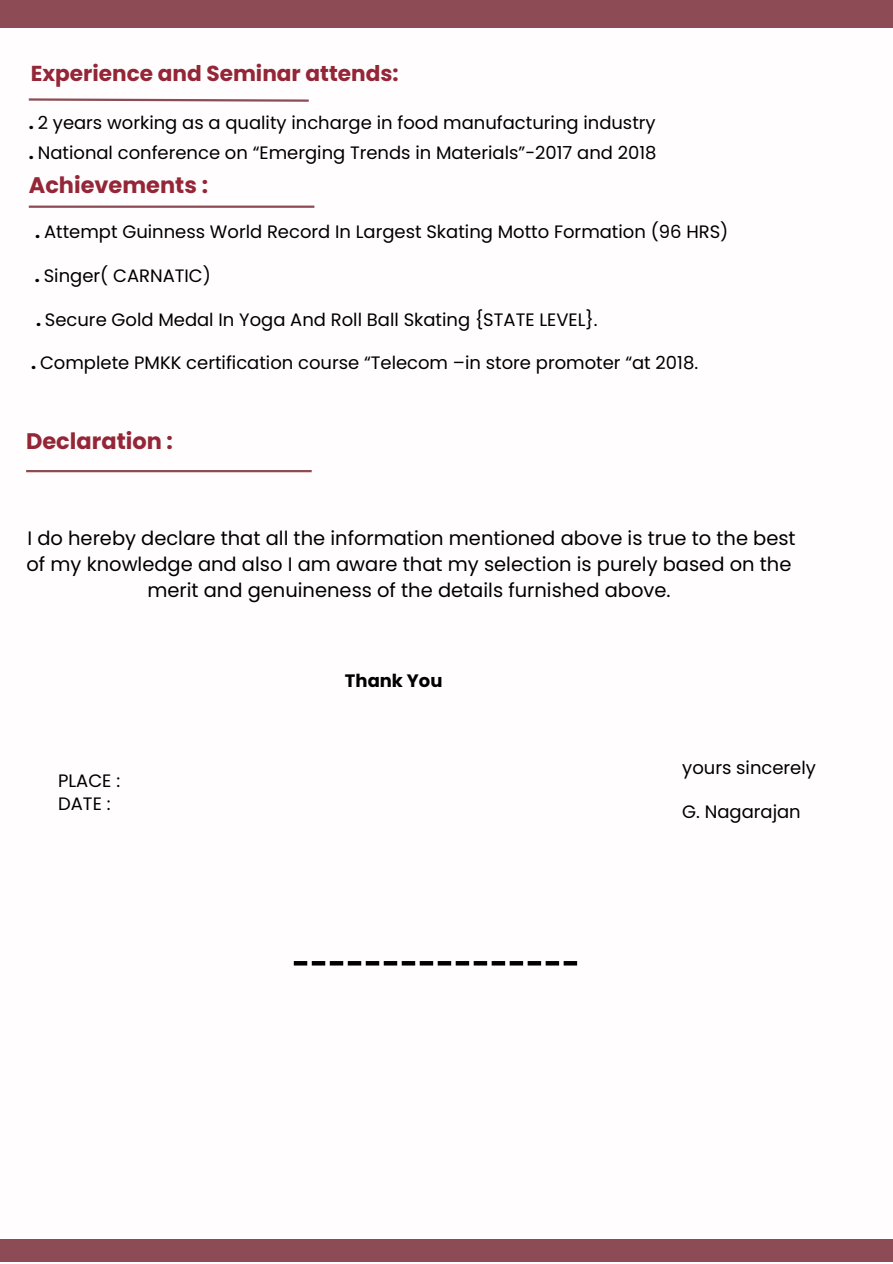
<style>
.page{position:relative;width:893px;height:1264px;background:#fff}
.page>*{position:absolute;margin:0;border:0;box-sizing:border-box;transform-origin:0 0}
.t1{font:700 22.5px "Poppins";color:#942637}
.t2{font:700 21.6px "Poppins";color:#942637}
.t3{font:19.5px/25.8px "Poppins";color:#000;text-align:center}
.t4{font:18px/23.5px "Poppins";color:#000}
.t5{font:700 18px "Poppins";color:#000}
.s1{font-weight:700}
</style>
<div class="page">
<div style="left:0;top:0;width:892px;height:27px;background:#8d4b55"></div>
<div style="left:0;top:1239px;width:892px;height:23px;background:#8d4b55"></div>
<svg style="left:28px;top:98px;width:281px;height:4px"></svg>
<hr style="left:29px;top:205px;width:285px;height:3px;background:#8d4b55">
<hr style="left:26px;top:470px;width:286px;height:2px;background:#8d4b55">
<hr style="left:294px;top:961px;width:13px;height:4px;background:#000">
<hr style="left:312px;top:961px;width:13px;height:4px;background:#000">
<hr style="left:330px;top:961px;width:13px;height:4px;background:#000">
<hr style="left:348px;top:961px;width:13px;height:4px;background:#000">
<hr style="left:366px;top:961px;width:13px;height:4px;background:#000">
<hr style="left:383px;top:961px;width:14px;height:4px;background:#000">
<hr style="left:401px;top:961px;width:14px;height:4px;background:#000">
<hr style="left:419px;top:961px;width:14px;height:4px;background:#000">
<hr style="left:437px;top:961px;width:14px;height:4px;background:#000">
<hr style="left:455px;top:961px;width:14px;height:4px;background:#000">
<hr style="left:473px;top:961px;width:14px;height:4px;background:#000">
<hr style="left:491px;top:961px;width:14px;height:4px;background:#000">
<hr style="left:509px;top:961px;width:14px;height:4px;background:#000">
<hr style="left:527px;top:961px;width:14px;height:4px;background:#000">
<hr style="left:545px;top:961px;width:14px;height:4px;background:#000">
<hr style="left:563px;top:961px;width:14px;height:4px;background:#000">
<p class="t2" style="left:31px;top:59px;width:369px">Experience and Seminar attends:</p>
<p class="t4" style="left:29px;top:111px;width:628px"><span class="s1">.</span> 2 years working as a quality incharge in food manufacturing industry</p>
<p class="t4" style="left:29px;top:141px;width:629px"><span class="s1">.</span> National conference on “Emerging Trends in Materials”-2017 and 2018</p>
<p class="t1" style="left:29px;top:169px;width:181px">Achievements :</p>
<p class="t4" style="left:35px;top:220px;width:694px"><span class="s1">.</span> Attempt Guinness World Record In Largest Skating Motto Formation (96 HRS)</p>
<p class="t4" style="left:35px;top:264px;width:177px"><span class="s1">.</span> Singer( CARNATIC)</p>
<p class="t4" style="left:36px;top:307px;width:563px"><span class="s1">.</span> Secure Gold Medal In Yoga And Roll Ball Skating {STATE LEVEL}.</p>
<p class="t4" style="left:31px;top:351px;width:668px"><span class="s1">.</span> Complete PMKK certification course “Telecom –in store promoter “at 2018.</p>
<p class="t1" style="left:26px;top:425px;width:148px">Declaration :</p>
<p class="t3" style="left:27px;top:525px;width:770px">I do hereby declare that all the information mentioned above is true to the best of my knowledge and also I am aware that my selection is purely based on the merit and genuineness of the details furnished above.</p>
<p class="t4" style="left:58px;top:768px;width:63px">PLACE :<br>DATE :</p>
<p class="t5" style="left:345px;top:668px;width:99px">Thank You</p>
<p class="t4" style="left:682px;top:756px;width:135px">yours sincerely</p>
<p class="t4" style="left:682px;top:800px;width:120px">G. Nagarajan</p>
</div>
